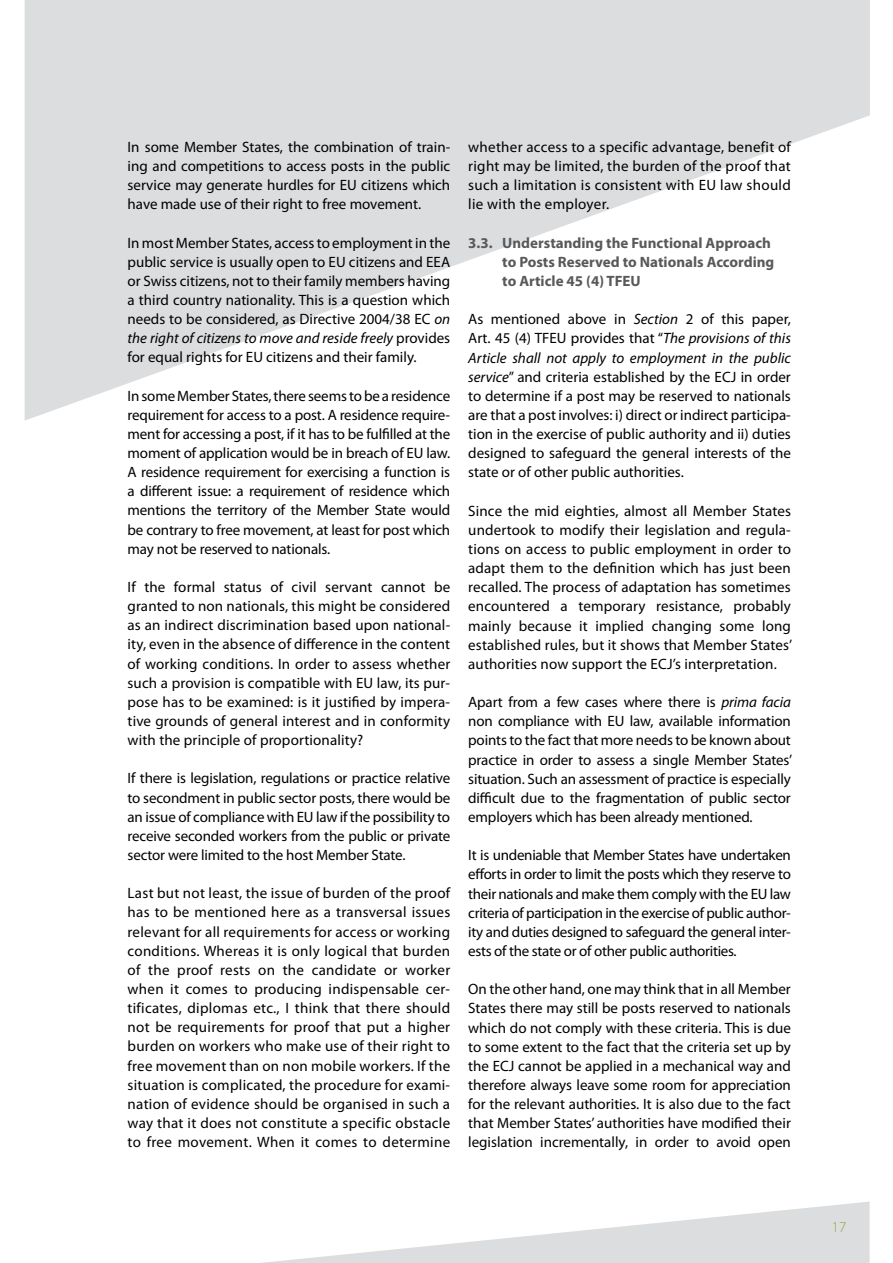
<style>
.page{position:relative;width:893px;height:1263px;background:#fff}
.page>*{position:absolute;margin:0;border:0;box-sizing:border-box;transform-origin:0 0}
.t1{font:15px/19.2px "Myriad Pro";color:#000;text-align:justify}
.t2{font:700 15px/19.2px "Myriad Pro";color:#58595b}
.t3{font:300 15px "Myriad Pro";color:#90a530}
.s1{font-style:italic}
</style>
<div class="page">
<svg style="left:262px;top:1201px;width:608px;height:62px"></svg>
<svg style="left:25px;top:0;width:845px;height:421px;fill:#dcddde"></svg>
<p class="t1" style="left:128px;top:137px;width:324px">In some Member States, the combination of train&shy;ing and competitions to access posts in the public service may generate hurdles for EU citizens which have made use of their right to free movement.</p>
<p class="t1" style="left:128px;top:233px;width:324px">In most Member States, access to employment in the public service is usually open to EU citizens and EEA or Swiss citizens, not to their family members having a third country nationality. This is a question which needs to be considered, as Directive 2004/38 EC <span class="s1">on the right of citizens to move and reside freely</span> provides for equal rights for EU citizens and their family.</p>
<p class="t1" style="left:128px;top:386px;width:324px">In some Member States, there seems to be a residence requirement for access to a post. A residence require&shy;ment for accessing a post, if it has to be fulfilled at the moment of application would be in breach of EU law.<br>A residence requirement for exercising a function is a different issue: a requirement of residence which mentions the territory of the Member State would be contrary to free movement, at least for post which may not be reserved to nationals.</p>
<p class="t1" style="left:128px;top:577px;width:324px">If the formal status of civil servant cannot be granted to non nationals, this might be considered as an indirect discrimination based upon national&shy;ity, even in the absence of difference in the content of working conditions. In order to assess whether such a provision is compatible with EU law, its pur&shy;pose has to be examined: is it justified by impera&shy;tive grounds of general interest and in conformity with the principle of proportionality?</p>
<p class="t1" style="left:128px;top:768px;width:324px">If there is legislation, regulations or practice relative to secondment in public sector posts, there would be an issue of compliance with EU law if the possibility to receive seconded workers from the public or private sector were limited to the host Member State.</p>
<p class="t1" style="left:128px;top:883px;width:324px">Last but not least, the issue of burden of the proof has to be mentioned here as a transversal issues relevant for all requirements for access or working conditions. Whereas it is only logical that burden of the proof rests on the candidate or worker when it comes to producing indispensable cer&shy;tificates, diplomas etc., I think that there should not be requirements for proof that put a higher burden on workers who make use of their right to free movement than on non mobile workers. If the situation is complicated, the procedure for exami&shy;nation of evidence should be organised in such a way that it does not constitute a specific obstacle to free movement. When it comes to determine</p>
<p class="t1" style="left:468px;top:137px;width:324px">whether access to a specific advantage, benefit of right may be limited, the burden of the proof that such a limitation is consistent with EU law should lie with the employer.</p>
<p class="t2" style="left:502px;top:233px;width:274px;text-indent:-34px">3.3. Understanding the Functional Approach to Posts Reserved to Nationals According to Article 45 (4) TFEU</p>
<p class="t1" style="left:468px;top:309px;width:324px">As mentioned above in <span class="s1">Section</span> 2 of this paper, Art. 45 (4) TFEU provides that “<span class="s1">The provisions of this Article shall not apply to employment in the public service</span>” and criteria established by the ECJ in order to determine if a post may be reserved to nationals are that a post involves: i) direct or indirect participa&shy;tion in the exercise of public authority and ii) duties designed to safeguard the general interests of the state or of other public authorities.</p>
<p class="t1" style="left:468px;top:501px;width:325px">Since the mid eighties, almost all Member States undertook to modify their legislation and regula&shy;tions on access to public employment in order to adapt them to the definition which has just been recalled. The process of adaptation has sometimes encountered a temporary resistance, probably mainly because it implied changing some long established rules, but it shows that Member States’ authorities now support the ECJ’s interpretation.</p>
<p class="t1" style="left:468px;top:692px;width:325px">Apart from a few cases where there is <span class="s1">prima facia </span>non compliance with EU law, available information points to the fact that more needs to be known about practice in order to assess a single Member States’ situation. Such an assessment of practice is especially difficult due to the fragmentation of public sector employers which has been already mentioned.</p>
<p class="t1" style="left:468px;top:845px;width:324px">It is undeniable that Member States have undertaken efforts in order to limit the posts which they reserve to their nationals and make them comply with the EU law criteria of participation in the exercise of public author&shy;ity and duties designed to safeguard the general inter&shy;ests of the state or of other public authorities.</p>
<p class="t1" style="left:468px;top:979px;width:324px">On the other hand, one may think that in all Member States there may still be posts reserved to nationals which do not comply with these criteria. This is due to some extent to the fact that the criteria set up by the ECJ cannot be applied in a mechanical way and therefore always leave some room for appreciation for the relevant authorities. It is also due to the fact that Member States’ authorities have modified their legislation incrementally, in order to avoid open</p>
<p class="t3" style="left:832px;top:1219px;width:16px">17</p>
</div>
